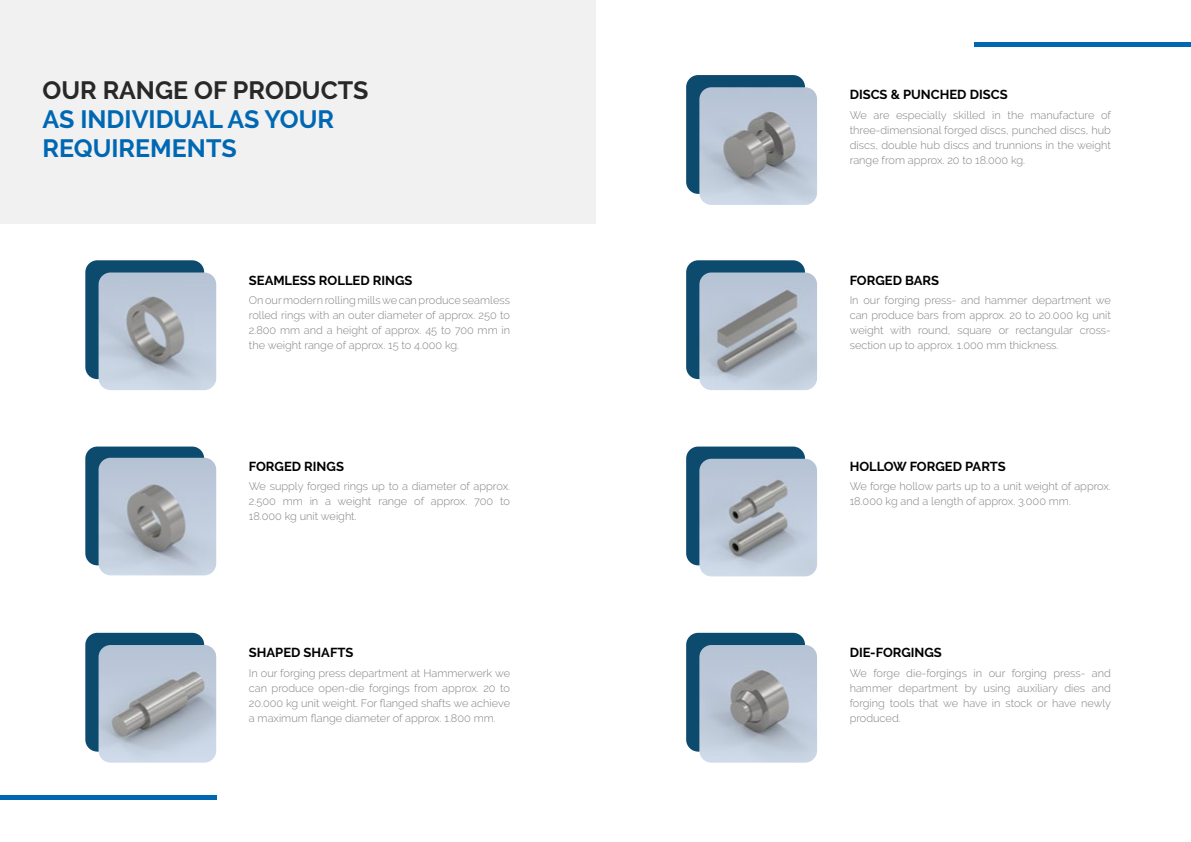
<style>
.page{position:relative;width:1191px;height:842px;background:#fff}
.page>*{position:absolute;margin:0;border:0;box-sizing:border-box;transform-origin:0 0}
.t1{font:700 25px/29px "Raleway";color:#0068b3}
.t2{font:700 25px "Raleway";color:#292829}
.t3{font:700 13px "Raleway";color:#000}
.t4{font:300 11px/15px "Raleway";color:#808285;text-align:justify}
</style>
<div class="page">
<div style="left:85px;top:260px;width:119px;height:119px;background:#0c4a6e;border-radius:12px"></div>
<img style="left:99px;top:272px;width:117px;height:118px">
<div style="left:686px;top:260px;width:119px;height:119px;background:#0c4a6e;border-radius:12px"></div>
<img style="left:699px;top:272px;width:118px;height:118px">
<div style="left:686px;top:75px;width:119px;height:119px;background:#0c4a6e;border-radius:12px"></div>
<img style="left:699px;top:87px;width:118px;height:118px">
<div style="left:85px;top:447px;width:119px;height:118px;background:#0c4a6e;border-radius:12px"></div>
<img style="left:99px;top:458px;width:117px;height:117px">
<div style="left:686px;top:447px;width:119px;height:118px;background:#0c4a6e;border-radius:12px"></div>
<img style="left:699px;top:459px;width:118px;height:117px">
<div style="left:85px;top:633px;width:119px;height:119px;background:#0c4a6e;border-radius:12px"></div>
<img style="left:99px;top:645px;width:117px;height:118px">
<div style="left:686px;top:633px;width:119px;height:119px;background:#0c4a6e;border-radius:12px"></div>
<img style="left:699px;top:645px;width:118px;height:118px">
<hr style="left:0;top:795px;width:217px;height:4px;background:#0068b3">
<hr style="left:974px;top:43px;width:217px;height:4px;background:#0068b3">
<div style="left:0;top:0;width:595px;height:224px;background:#f1f1f2"></div>
<h1 class="t2" style="left:43px;top:75px;width:327px">OUR RANGE OF PRODUCTS</h1>
<h1 class="t1" style="left:43px;top:104px;width:293px">AS INDIVIDUAL AS YOUR<br>REQUIREMENTS</h1>
<p class="t3" style="left:249px;top:273px;width:165px">SEAMLESS ROLLED RINGS</p>
<p class="t4" style="left:249px;top:293px;width:263px">On our modern rolling mills we can produce seamless rolled rings with an outer diameter of approx. 250 to 2.800 mm and a height of approx. 45 to 700 mm in the weight range of approx. 15 to 4.000 kg.</p>
<p class="t3" style="left:249px;top:459px;width:97px">FORGED RINGS</p>
<p class="t4" style="left:249px;top:479px;width:263px">We supply forged rings up to a diameter of approx.<br>2.500 mm in a weight range of approx. 700 to 18.000 kg unit weight.</p>
<p class="t3" style="left:249px;top:645px;width:106px">SHAPED SHAFTS</p>
<p class="t4" style="left:249px;top:665px;width:263px">In our forging press department at Hammerwerk we can produce open-die forgings from approx. 20 to 20.000 kg unit weight. For flanged shafts we achieve a maximum flange diameter of approx. 1.800 mm.</p>
<p class="t3" style="left:849px;top:87px;width:159px">DISCS &amp; PUNCHED DISCS</p>
<p class="t4" style="left:849px;top:107px;width:263px">We are especially skilled in the manufacture of three-dimensional forged discs, punched discs, hub discs, double hub discs and trunnions in the weight range from approx. 20 to 18.000 kg.</p>
<p class="t3" style="left:849px;top:273px;width:91px">FORGED BARS</p>
<p class="t4" style="left:849px;top:293px;width:263px">In our forging press- and hammer department we can produce bars from approx. 20 to 20.000 kg unit weight with round, square or rectangular cross&shy;section up to approx. 1.000 mm thickness.</p>
<p class="t3" style="left:849px;top:459px;width:158px">HOLLOW FORGED PARTS</p>
<p class="t4" style="left:849px;top:479px;width:263px">We forge hollow parts up to a unit weight of approx.<br>18.000 kg and a length of approx. 3.000 mm.</p>
<p class="t3" style="left:849px;top:645px;width:94px">DIE-FORGINGS</p>
<p class="t4" style="left:849px;top:665px;width:263px">We forge die-forgings in our forging press- and hammer department by using auxiliary dies and forging tools that we have in stock or have newly produced.</p>
</div>
